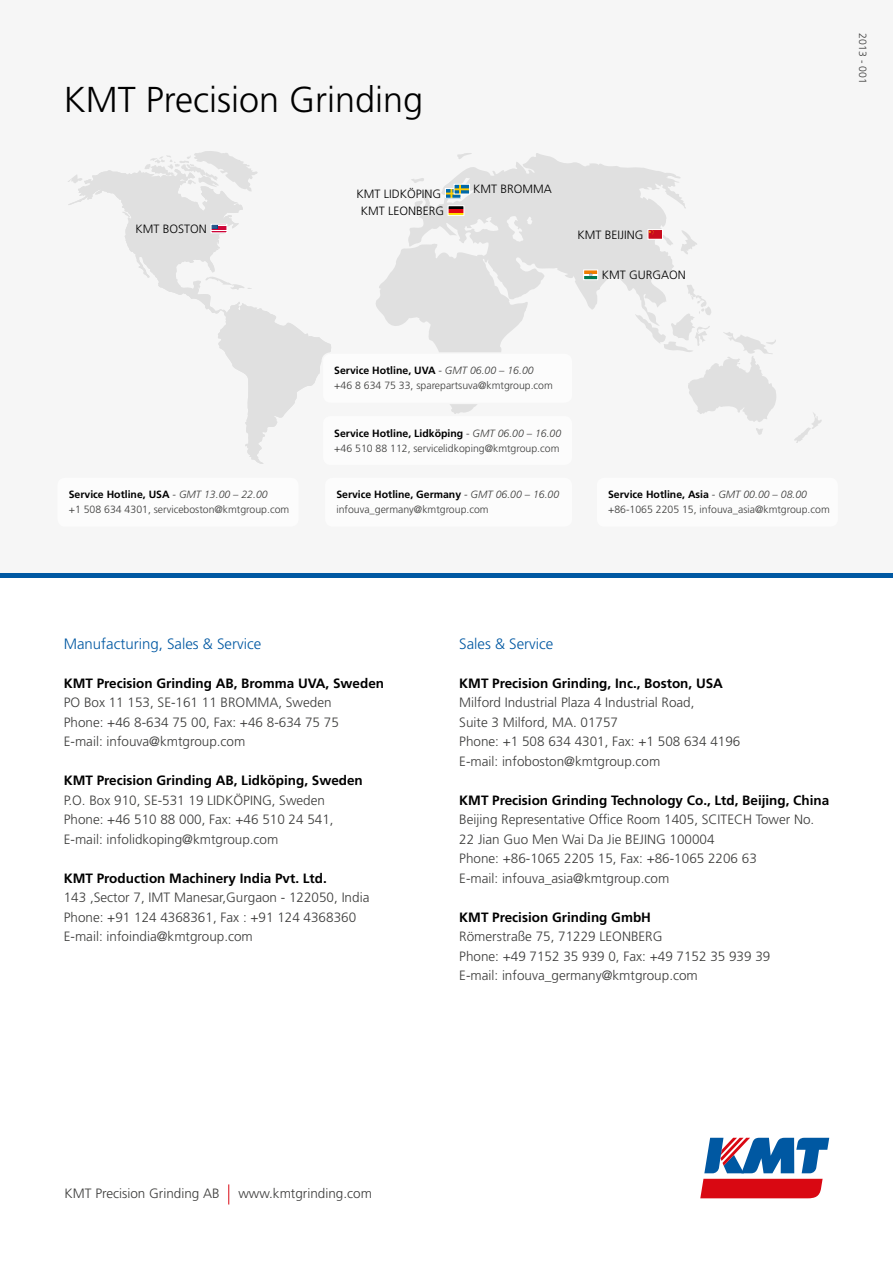
<style>
.page{position:relative;width:893px;height:1263px;background:#fff}
.page>*{position:absolute;margin:0;border:0;box-sizing:border-box;transform-origin:0 0}
.t1{font:300 36px "Frutiger LT Std";color:#000}
.t2{font:300 15px "Frutiger LT Std";color:#0058a2}
.t3{font:300 13.5px/19.5px "Frutiger LT Std";color:#3c3c3b}
.t4{font:700 13.5px "Frutiger LT Std";color:#000}
.t5{font:300 12px "Frutiger LT Std";color:#000}
.t6{font:300 10.5px/15px "Frutiger LT Std";color:#3c3c3b}
.s1{font-weight:700;color:#000}
.s2{font-style:italic}
</style>
<div class="page">
<div style="left:700px;top:1179px;width:123px;height:19px;background:#d90812"></div>
<svg style="left:704px;top:1138px;width:125px;height:35px"></svg>
<svg style="left:228px;top:1184px;width:1px;height:20px"></svg>
<div style="left:0;top:0;width:893px;height:574px;background:#f6f6f6"></div>
<svg style="left:794px;top:413px;width:28px;height:30px"></svg>
<svg style="left:692px;top:287px;width:84px;height:148px"></svg>
<svg style="left:376px;top:153px;width:316px;height:261px"></svg>
<svg style="left:678px;top:227px;width:19px;height:27px"></svg>
<hr style="left:584px;top:273px;width:14px;height:3px;background:#fff">
<hr style="left:584px;top:270px;width:14px;height:3px;background:#ef7d00">
<hr style="left:584px;top:276px;width:14px;height:3px;background:#007a4f">
<div style="left:583px;top:270px;width:15px;height:10px;border:1px solid #fff"></div>
<div style="left:648px;top:229px;width:14px;height:10px;background:#c90b1c"></div>
<div style="left:648px;top:229px;width:15px;height:10px;border:1px solid #fff"></div>
<hr style="left:448px;top:206px;width:16px;height:3px;background:#000">
<hr style="left:448px;top:212px;width:16px;height:3px;background:#fd0">
<hr style="left:448px;top:209px;width:16px;height:3px;background:#e30613">
<div style="left:448px;top:205px;width:16px;height:11px;border:1px solid #fff"></div>
<svg style="left:446px;top:185px;width:24px;height:13px"></svg>
<div style="left:454px;top:184px;width:16px;height:10px;border:1px solid #fff"></div>
<svg style="left:68px;top:151px;width:263px;height:313px"></svg>
<div style="left:211px;top:224px;width:16px;height:9px;border:1px solid #fff"></div>
<hr style="left:0;top:573px;width:893px;height:4px;background:#0058a2">
<div style="left:324px;top:477px;width:249px;height:50px;background:#fcfcfc;border-radius:9px"></div>
<div style="left:324px;top:476px;width:250px;height:52px;border:2px solid #f6f6f6;border-radius:9px"></div>
<div style="left:596px;top:477px;width:243px;height:50px;background:#fcfcfc;border-radius:9px"></div>
<div style="left:595px;top:476px;width:244px;height:52px;border:2px solid #f6f6f6;border-radius:9px"></div>
<div style="left:322px;top:353px;width:251px;height:50px;background:#fcfcfc;border-radius:9px"></div>
<div style="left:322px;top:352px;width:252px;height:52px;border:2px solid #f6f6f6;border-radius:9px"></div>
<div style="left:322px;top:415px;width:251px;height:51px;background:#fcfcfc;border-radius:9px"></div>
<div style="left:322px;top:415px;width:252px;height:51px;border:2px solid #f6f6f6;border-radius:9px"></div>
<div style="left:57px;top:477px;width:242px;height:50px;background:#fcfcfc;border-radius:9px"></div>
<div style="left:56px;top:476px;width:244px;height:52px;border:2px solid #f6f6f6;border-radius:9px"></div>
<h1 class="t1" style="left:64px;top:79px;width:361px">KMT Precision Grinding</h1>
<p class="t5" style="left:356px;top:187px;width:86px">KMT LIDKÖPING</p>
<p class="t5" style="left:136px;top:222px;width:73px">KMT BOSTON</p>
<p class="t5" style="left:361px;top:204px;width:85px">KMT LEONBERG</p>
<p class="t5" style="left:473px;top:182px;width:80px">KMT BROMMA</p>
<p class="t5" style="left:578px;top:228px;width:67px">KMT BEIJING</p>
<p class="t5" style="left:602px;top:268px;width:86px">KMT GURGAON</p>
<p class="t6" style="left:870px;top:33px;width:52px;rotate:90deg">2013 - 001</p>
<p class="t6" style="left:69px;top:487px;width:222px"><span class="s1">Service Hotline, USA</span> <span class="s2">- GMT 13.00 – 22.00<br></span>+1 508 634 4301, serviceboston@kmtgroup.com</p>
<p class="t6" style="left:334px;top:363px;width:220px"><span class="s1">Service Hotline, UVA</span> <span class="s2">- GMT 06.00 – 16.00 </span>+46 8 634 75 33, sparepartsuva@kmtgroup.com</p>
<p class="t6" style="left:334px;top:426px;width:228px"><span class="s1">Service Hotline, Lidköping</span> - <span class="s2">GMT 06.00 – 16.00 </span>+46 510 88 112, servicelidkoping@kmtgroup.com</p>
<p class="t6" style="left:336px;top:487px;width:224px"><span class="s1">Service Hotline, Germany</span> <span class="s2">- GMT 06.00 – 16.00 </span>infouva_germany@kmtgroup.com</p>
<p class="t6" style="left:608px;top:487px;width:223px"><span class="s1">Service Hotline, Asia</span> <span class="s2">- GMT 00.00 – 08.00 </span>+86-1065 2205 15, infouva_asia@kmtgroup.com</p>
<p class="t2" style="left:64px;top:635px;width:199px">Manufacturing, Sales &amp; Service</p>
<p class="t4" style="left:64px;top:675px;width:322px">KMT Precision Grinding AB, Bromma UVA, Sweden</p>
<p class="t3" style="left:64px;top:693px;width:277px">PO Box 11 153, SE-161 11 BROMMA, Sweden<br>Phone: +46 8-634 75 00, Fax: +46 8-634 75 75<br>E-mail: infouva@kmtgroup.com</p>
<p class="t4" style="left:64px;top:772px;width:301px">KMT Precision Grinding AB, Lidköping, Sweden</p>
<p class="t3" style="left:64px;top:790px;width:271px">P.O. Box 910, SE-531 19 LIDKÖPING, Sweden<br>Phone: +46 510 88 000, Fax: +46 510 24 541,<br>E-mail: infolidkoping@kmtgroup.com</p>
<p class="t4" style="left:64px;top:870px;width:265px">KMT Production Machinery India Pvt. Ltd.</p>
<p class="t3" style="left:64px;top:888px;width:307px">143 ,Sector 7, IMT Manesar,Gurgaon - 122050, India<br>Phone: +91 124 4368361, Fax : +91 124 4368360<br>E-mail: infoindia@kmtgroup.com</p>
<p class="t2" style="left:459px;top:635px;width:96px">Sales &amp; Service</p>
<p class="t4" style="left:459px;top:675px;width:265px">KMT Precision Grinding, Inc., Boston, USA</p>
<p class="t3" style="left:459px;top:693px;width:283px">Milford Industrial Plaza 4 Industrial Road,<br>Suite 3 Milford, MA. 01757<br>Phone: +1 508 634 4301, Fax: +1 508 634 4196<br>E-mail: infoboston@kmtgroup.com</p>
<p class="t4" style="left:459px;top:792px;width:371px">KMT Precision Grinding Technology Co., Ltd, Beijing, China</p>
<p class="t3" style="left:459px;top:810px;width:357px">Beijing Representative Office Room 1405, SCITECH Tower No.<br>22 Jian Guo Men Wai Da Jie BEJING 100004<br>Phone: +86-1065 2205 15, Fax: +86-1065 2206 63<br>E-mail: infouva_asia@kmtgroup.com</p>
<p class="t4" style="left:459px;top:909px;width:193px">KMT Precision Grinding GmbH</p>
<p class="t3" style="left:459px;top:927px;width:313px">Römerstraße 75, 71229 LEONBERG<br>Phone: +49 7152 35 939 0, Fax: +49 7152 35 939 39<br>E-mail: infouva_germany@kmtgroup.com</p>
<p class="t3" style="left:65px;top:1184px;width:157px">KMT Precision Grinding AB</p>
<p class="t3" style="left:238px;top:1184px;width:135px">www.kmtgrinding.com</p>
</div>
